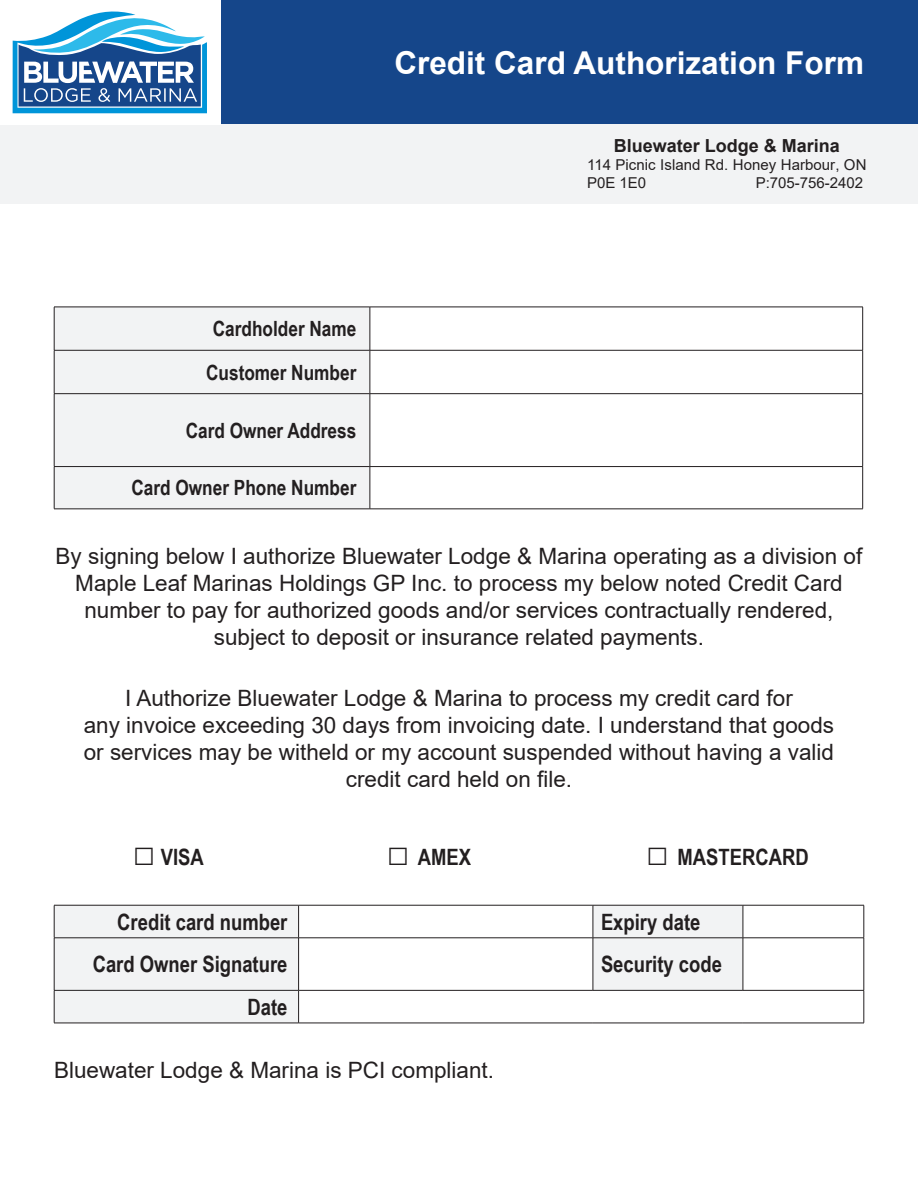
<style>
.page{position:relative;width:918px;height:1188px;background:#fff}
.page>*{position:absolute;margin:0;border:0;box-sizing:border-box;transform-origin:0 0}
.t1{font:700 31.5px "Arial";color:#fff}
.t2{font:22.5px/27px "Arial";color:#231f20;text-align:center}
.t3{font:700 22.5px "Arial Narrow";color:#231f20}
.t4{font:700 21px "Arial Narrow";color:#231f20}
.t5{font:700 18px "Arial";color:#231f20}
.t6{font:15px/18px "Arial";letter-spacing:.005em;color:#231f20}
.s1{font-size:37.5px}
</style>
<div class="page">
<div style="left:0;top:0;width:918px;height:124px;background:#15468a"></div>
<div style="left:0;top:124px;width:918px;height:80px;background:#f2f3f4"></div>
<div style="left:0;top:0;width:220px;height:124px;background:#fff"></div>
<svg style="left:13px;top:11px;width:194px;height:102px"></svg>
<div style="left:55px;top:308px;width:315px;height:201px;background:#f2f3f4"></div>
<hr style="left:54px;top:307px;width:316px;height:1px;background:#231f20">
<hr style="left:54px;top:307px;width:1px;height:43px;background:#231f20">
<hr style="left:370px;top:307px;width:493px;height:1px;background:#231f20">
<hr style="left:370px;top:307px;width:1px;height:43px;background:#231f20">
<hr style="left:862px;top:307px;width:1px;height:43px;background:#231f20">
<hr style="left:54px;top:350px;width:316px;height:1px;background:#231f20">
<hr style="left:54px;top:350px;width:1px;height:43px;background:#231f20">
<hr style="left:370px;top:350px;width:493px;height:1px;background:#231f20">
<hr style="left:370px;top:350px;width:1px;height:43px;background:#231f20">
<hr style="left:862px;top:350px;width:1px;height:43px;background:#231f20">
<hr style="left:54px;top:393px;width:316px;height:1px;background:#231f20">
<hr style="left:54px;top:394px;width:1px;height:72px;background:#231f20">
<hr style="left:370px;top:393px;width:493px;height:1px;background:#231f20">
<hr style="left:370px;top:394px;width:1px;height:72px;background:#231f20">
<hr style="left:862px;top:394px;width:1px;height:72px;background:#231f20">
<hr style="left:54px;top:466px;width:316px;height:1px;background:#231f20">
<hr style="left:54px;top:467px;width:1px;height:42px;background:#231f20">
<hr style="left:370px;top:466px;width:493px;height:1px;background:#231f20">
<hr style="left:370px;top:467px;width:1px;height:42px;background:#231f20">
<hr style="left:862px;top:467px;width:1px;height:42px;background:#231f20">
<hr style="left:54px;top:509px;width:316px;height:1px;background:#231f20">
<hr style="left:370px;top:509px;width:493px;height:1px;background:#231f20">
<svg style="left:55px;top:906px;width:688px;height:117px;fill:#f2f3f4"></svg>
<hr style="left:54px;top:905px;width:245px;height:1px;background:#231f20">
<hr style="left:54px;top:905px;width:1px;height:33px;background:#231f20">
<hr style="left:54px;top:938px;width:245px;height:1px;background:#231f20">
<hr style="left:54px;top:938px;width:1px;height:52px;background:#231f20">
<hr style="left:54px;top:990px;width:245px;height:1px;background:#231f20">
<hr style="left:54px;top:991px;width:1px;height:32px;background:#231f20">
<hr style="left:54px;top:1023px;width:245px;height:1px;background:#231f20">
<hr style="left:299px;top:905px;width:294px;height:1px;background:#231f20">
<hr style="left:298px;top:905px;width:1px;height:33px;background:#231f20">
<hr style="left:743px;top:905px;width:121px;height:1px;background:#231f20">
<hr style="left:864px;top:905px;width:1px;height:33px;background:#231f20">
<hr style="left:299px;top:938px;width:294px;height:1px;background:#231f20">
<hr style="left:298px;top:938px;width:1px;height:52px;background:#231f20">
<hr style="left:743px;top:938px;width:121px;height:1px;background:#231f20">
<hr style="left:864px;top:938px;width:1px;height:52px;background:#231f20">
<hr style="left:299px;top:990px;width:294px;height:1px;background:#231f20">
<hr style="left:298px;top:991px;width:1px;height:32px;background:#231f20">
<hr style="left:743px;top:990px;width:121px;height:1px;background:#231f20">
<hr style="left:864px;top:991px;width:1px;height:32px;background:#231f20">
<hr style="left:299px;top:1023px;width:294px;height:1px;background:#231f20">
<hr style="left:593px;top:1023px;width:150px;height:1px;background:#231f20">
<hr style="left:743px;top:1023px;width:121px;height:1px;background:#231f20">
<hr style="left:593px;top:905px;width:150px;height:1px;background:#231f20">
<hr style="left:593px;top:905px;width:1px;height:33px;background:#231f20">
<hr style="left:743px;top:905px;width:1px;height:33px;background:#231f20">
<hr style="left:593px;top:938px;width:150px;height:1px;background:#231f20">
<hr style="left:593px;top:938px;width:1px;height:52px;background:#231f20">
<hr style="left:743px;top:938px;width:1px;height:52px;background:#231f20">
<hr style="left:593px;top:990px;width:150px;height:1px;background:#231f20">
<p class="t1" style="left:394px;top:40px;width:471px">Credit Card Authorization Form</p>
<p class="t4" style="left:213px;top:313px;width:145px">Cardholder Name</p>
<p class="t4" style="left:206px;top:356px;width:152px">Customer Number</p>
<p class="t4" style="left:186px;top:414px;width:172px">Card Owner Address</p>
<p class="t4" style="left:131px;top:472px;width:226px">Card Owner Phone Number</p>
<p class="t5" style="left:614px;top:133px;width:228px">Bluewater Lodge &amp; Marina</p>
<p class="t6" style="left:587px;top:155px;width:281px">114 Picnic Island Rd. Honey Harbour, ON<br>P0E 1E0</p>
<p class="t6" style="left:756px;top:173px;width:109px">P:705-756-2402</p>
<p class="t2" style="left:56px;top:542px;width:808px">By signing below I authorize Bluewater Lodge &amp; Marina operating as a division of Maple Leaf Marinas Holdings GP Inc. to process my below noted Credit Card number to pay for authorized goods and/or services contractually rendered, subject to deposit or insurance related payments.</p>
<p class="t2" style="left:84px;top:684px;width:752px">I Authorize Bluewater Lodge &amp; Marina to process my credit card for<br>any invoice exceeding 30 days from invoicing date. I understand that goods or services may be witheld or my account suspended without having a valid credit card held on file.</p>
<p class="t3" style="left:133px;top:840px;width:72px"><span class="s1">□</span> VISA</p>
<p class="t3" style="left:387px;top:840px;width:86px"><span class="s1">□</span> AMEX</p>
<p class="t3" style="left:646px;top:840px;width:164px"><span class="s1">□</span> MASTERCARD</p>
<p class="t3" style="left:117px;top:905px;width:172px">Credit card number</p>
<p class="t3" style="left:601px;top:905px;width:101px">Expiry date</p>
<p class="t3" style="left:93px;top:947px;width:196px">Card Owner Signature</p>
<p class="t3" style="left:601px;top:947px;width:123px">Security code</p>
<p class="t3" style="left:248px;top:990px;width:41px">Date</p>
<p class="t2" style="left:54px;top:1056px;width:442px">Bluewater Lodge &amp; Marina is PCI compliant.</p>
</div>
